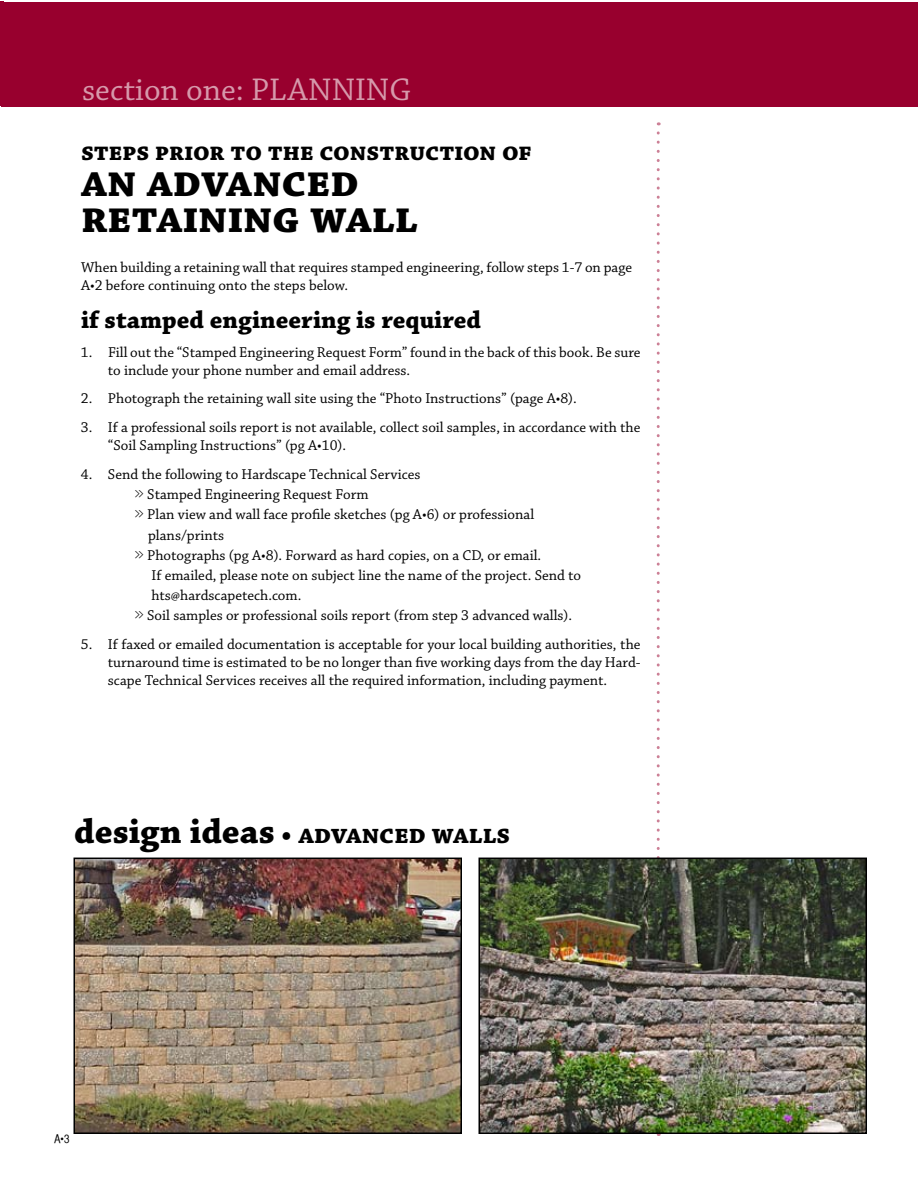
<style>
.page{position:relative;width:918px;height:1188px;background:#fff}
.page>*{position:absolute;margin:0;border:0;box-sizing:border-box;transform-origin:0 0}
.t1{font:700 45px/36px "Chaparral Pro";color:#000}
.t2{font:33px "Chaparral Pro";color:#d699ab}
.t3{font:700 27px "Chaparral Pro";color:#000}
.t4{font:700 25.5px "Chaparral Pro";color:#000}
.t5{font:15px/18px "Chaparral Pro";color:#000}
.t6{font:12px "Helvetica CY Plain";color:#000}
.s1{font-family:"Letter Gothic Std"}
.s2{font-size:36px}
</style>
<div class="page">
<hr style="left:0;top:2px;width:3px;height:104px;background:#98002e">
<div style="left:1px;top:2px;width:917px;height:104px;background:#98002e"></div>
<svg style="left:657px;top:133px;width:3px;height:1003px"></svg>
<img style="left:481px;top:861px;width:383px;height:270px">
<div style="left:478px;top:858px;width:389px;height:276px;border:2px solid #000"></div>
<img style="left:77px;top:861px;width:382px;height:270px">
<div style="left:74px;top:858px;width:388px;height:276px;border:2px solid #000"></div>
<p class="t2" style="left:82px;top:71px;width:331px">section one: PLANNING</p>
<p class="t4" style="left:81px;top:137px;width:452px">steps prior to the construction of</p>
<p class="t1" style="left:81px;top:165px;width:338px">an advanced retaining wall</p>
<p class="t5" style="left:81px;top:259px;width:553px">When building a retaining wall that requires stamped engineering, follow steps 1-7 on page<br>A•2 before continuing onto the steps below.</p>
<p class="t4" style="left:81px;top:305px;width:402px">if stamped engineering is required</p>
<p class="t5" style="left:108px;top:344px;width:534px;text-indent:-27px">1. Fill out the “Stamped Engineering Request Form” found in the back of this book. Be sure to include your phone number and email address.</p>
<p class="t5" style="left:81px;top:390px;width:497px">2. Photograph the retaining wall site using the “Photo Instructions” (page A•8).</p>
<p class="t5" style="left:108px;top:419px;width:534px;text-indent:-27px">3. If a professional soils report is not available, collect soil samples, in accordance with the “Soil Sampling Instructions” (pg A•10).</p>
<p class="t5" style="left:81px;top:466px;width:341px">4. Send the following to Hardscape Technical Services</p>
<p class="t5" style="left:135px;top:486px;width:235px"><span class="s1">»</span> Stamped Engineering Request Form</p>
<p class="t5" style="left:135px;top:506px;width:401px"><span class="s1">»</span> Plan view and wall face profile sketches (pg A•6) or professional</p>
<p class="t5" style="left:148px;top:526px;width:78px">plans/prints</p>
<p class="t5" style="left:135px;top:547px;width:408px"><span class="s1">»</span> Photographs (pg A•8). Forward as hard copies, on a CD, or email.</p>
<p class="t5" style="left:151px;top:567px;width:431px">If emailed, please note on subject line the name of the project. Send to</p>
<p class="t5" style="left:151px;top:587px;width:151px">hts@hardscapetech.com.</p>
<p class="t5" style="left:135px;top:607px;width:439px"><span class="s1">»</span> Soil samples or professional soils report (from step 3 advanced walls).</p>
<p class="t5" style="left:108px;top:636px;width:534px;text-align:justify;text-indent:-27px">5. If faxed or emailed documentation is acceptable for your local building authorities, the turnaround time is estimated to be no longer than five working days from the day Hard&shy;scape Technical Services receives all the required information, including payment.</p>
<p class="t3" style="left:74px;top:818px;width:437px"><span class="s2">design ideas</span> • advanced walls</p>
<p class="t6" style="left:54px;top:1132px;width:17px">A•3</p>
</div>
